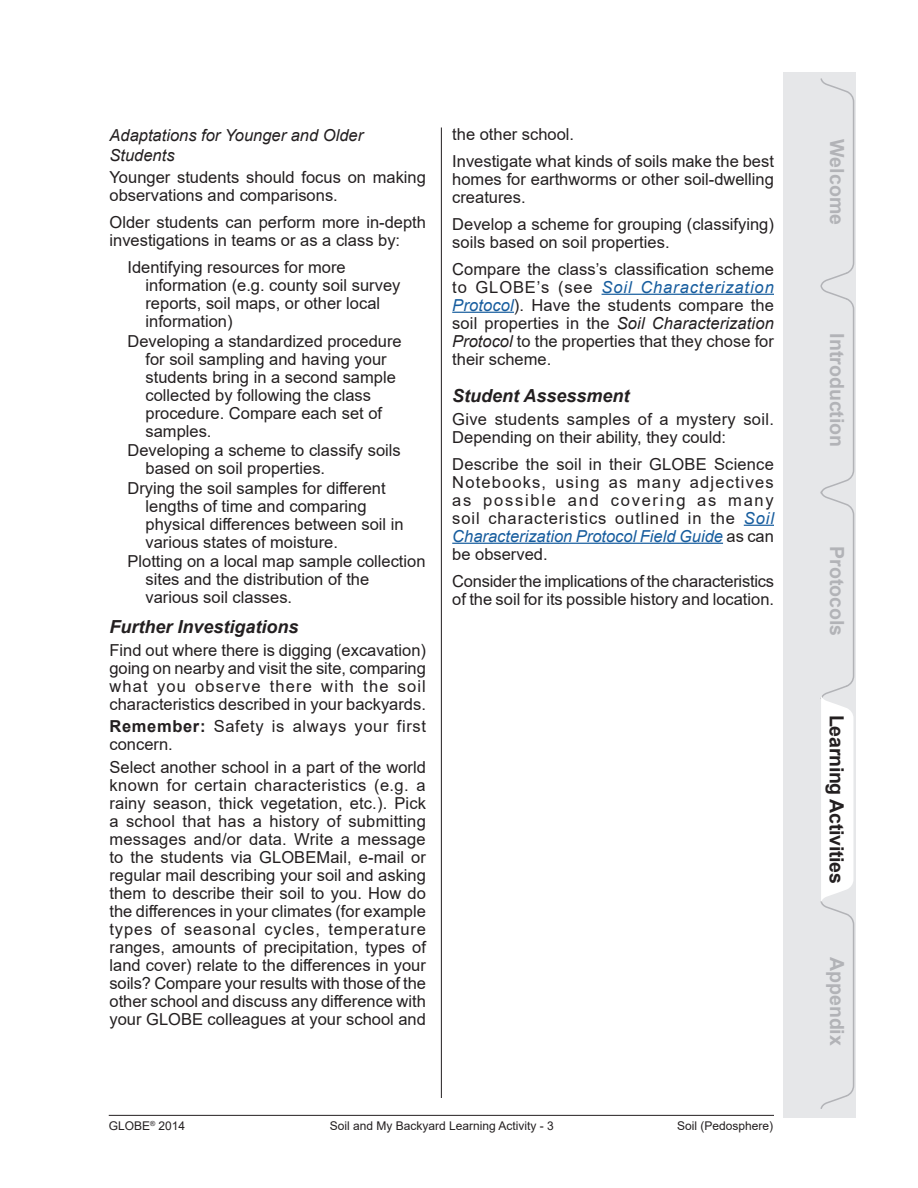
<style>
.page{position:relative;width:918px;height:1188px;background:#fff}
.page>*{position:absolute;margin:0;border:0;box-sizing:border-box;transform-origin:0 0}
.t1{font:700 19.5px "Arial";color:#b2b3b7}
.t2{font:700 19.5px "Arial";letter-spacing:-.015em;color:#231f20}
.HTML_H3{font:italic 700 18px "Arial";color:#231f20}
.HTML_Body_Text{font:16.5px/18px "Arial";color:#231f20}
.HTML_Unordered_List{font:16.5px/18px "Arial";color:#231f20}
.HTML_Body_Text-2{font:16.5px/18px "Arial";letter-spacing:.04em;color:#231f20}
.HTML_H4{font:italic 16.5px/19.8px "Arial";color:#231f20}
.t3{font:12px "Arial";color:#231f20}
.s1{font-weight:700}
.s2{font-style:italic;color:#175d9e}
.s3{font-style:italic}
</style>
<div class="page">
<hr style="left:441px;top:128px;width:1px;height:970px;background:#231f20">
<hr style="left:109px;top:1115px;width:665px;height:1px;background:#231f20">
<div style="left:783px;top:72px;width:72px;height:1046px;background:#e6e7e9"></div>
<svg style="left:820px;top:78px;width:35px;height:1031px"></svg>
<hr style="left:602px;top:294px;width:172px;height:1px;background:#175d9e">
<hr style="left:452px;top:312px;width:62px;height:1px;background:#175d9e">
<hr style="left:744px;top:525px;width:30px;height:1px;background:#175d9e">
<hr style="left:452px;top:543px;width:271px;height:1px;background:#175d9e">
<p class="HTML_H4" style="left:110px;top:126px;width:255px">Adaptations for Younger and Older<br>Students</p>
<p class="HTML_Body_Text" style="left:110px;top:168px;width:318px">Younger students should focus on making observations and comparisons.</p>
<p class="HTML_Body_Text" style="left:110px;top:213px;width:318px">Older students can perform more in-depth investigations in teams or as a class by:</p>
<p class="HTML_Unordered_List" style="left:146px;top:258px;width:256px;text-indent:-18px">Identifying resources for more information (e.g. county soil survey reports, soil maps, or other local information)</p>
<p class="HTML_Unordered_List" style="left:146px;top:332px;width:258px;text-indent:-18px">Developing a standardized procedure for soil sampling and having your students bring in a second sample collected by following the class procedure. Compare each set of samples.</p>
<p class="HTML_Unordered_List" style="left:146px;top:441px;width:257px;text-indent:-18px">Developing a scheme to classify soils based on soil properties.</p>
<p class="HTML_Unordered_List" style="left:146px;top:479px;width:260px;text-indent:-18px">Drying the soil samples for different lengths of time and comparing physical differences between soil in various states of moisture.</p>
<p class="HTML_Unordered_List" style="left:146px;top:552px;width:282px;text-indent:-18px">Plotting on a local map sample collection sites and the distribution of the various soil classes.</p>
<p class="HTML_H3" style="left:110px;top:615px;width:191px">Further Investigations</p>
<p class="HTML_Body_Text" style="left:110px;top:641px;width:318px;text-align:justify">Find out where there is digging (excavation) going on nearby and visit the site, comparing what you observe there with the soil characteristics described in your backyards.</p>
<p class="HTML_Body_Text-2" style="left:110px;top:717px;width:318px"><span class="s1">Remember:</span> Safety is always your first concern.</p>
<p class="HTML_Body_Text" style="left:110px;top:758px;width:318px;text-align:justify">Select another school in a part of the world known for certain characteristics (e.g. a rainy season, thick vegetation, etc.). Pick a school that has a history of submitting messages and/or data. Write a message to the students via GLOBEMail, e-mail or regular mail describing your soil and asking them to describe their soil to you. How do the differences in your climates (for example types of seasonal cycles, temperature ranges, amounts of precipitation, types of land cover) relate to the differences in your soils? Compare your results with those of the other school and discuss any difference with your GLOBE colleagues at your school and</p>
<p class="HTML_Body_Text" style="left:452px;top:125px;width:123px">the other school.</p>
<p class="HTML_Body_Text" style="left:452px;top:152px;width:323px;text-align:justify">Investigate what kinds of soils make the best homes for earthworms or other soil-dwelling creatures.</p>
<p class="HTML_Body_Text" style="left:452px;top:215px;width:323px">Develop a scheme for grouping (classifying) soils based on soil properties.</p>
<p class="HTML_Body_Text" style="left:452px;top:260px;width:323px;text-align:justify">Compare the class’s classification scheme to GLOBE’s (see <span class="s2">Soil Characterization Protocol</span>). Have the students compare the soil properties in the <span class="s3">Soil Characterization Protocol</span> to the properties that they chose for their scheme.</p>
<p class="HTML_H3" style="left:452px;top:384px;width:179px">Student Assessment</p>
<p class="HTML_Body_Text" style="left:452px;top:410px;width:323px">Give students samples of a mystery soil.<br>Depending on their ability, they could:</p>
<p class="HTML_Body_Text" style="left:452px;top:455px;width:323px;text-align:justify">Describe the soil in their GLOBE Science Notebooks, using as many adjectives as possible and covering as many soil characteristics outlined in the <span class="s2">Soil Characterization Protocol Field Guide</span> as can be observed.</p>
<p class="HTML_Body_Text" style="left:452px;top:572px;width:323px">Consider the implications of the characteristics of the soil for its possible history and location.</p>
<p class="t3" style="left:109px;top:1118px;width:78px">GLOBE<sup>®</sup> 2014</p>
<p class="t3" style="left:330px;top:1118px;width:226px">Soil and My Backyard Learning Activity - 3</p>
<p class="t3" style="left:677px;top:1118px;width:98px">Soil (Pedosphere)</p>
<p class="t1" style="left:850px;top:139px;width:87px;rotate:90deg">Welcome</p>
<p class="t1" style="left:850px;top:333px;width:115px;rotate:90deg">Introduction</p>
<p class="t1" style="left:850px;top:546px;width:92px;rotate:90deg">Protocols</p>
<p class="t2" style="left:850px;top:715px;width:170px;rotate:90deg">Learning Activities</p>
<p class="t1" style="left:850px;top:957px;width:90px;rotate:90deg">Appendix</p>
</div>
